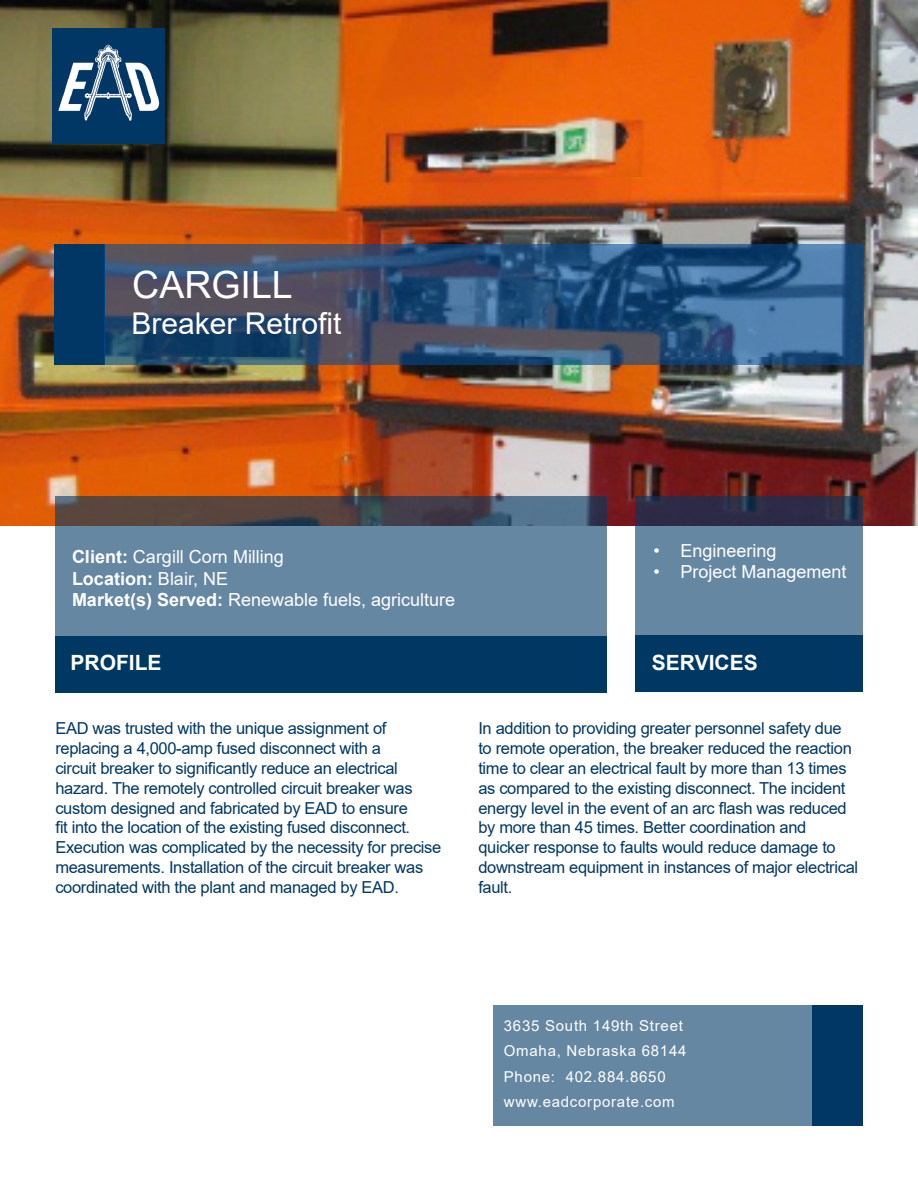
<style>
.page{position:relative;width:918px;height:1188px;background:#fff}
.page>*{position:absolute;margin:0;border:0;box-sizing:border-box;transform-origin:0 0}
.t1{font:37.5px "Arial";color:#fff}
.t2{font:30px "Arial";color:#fff}
.t3{font:700 21px "Arial";color:#fff}
.t4{font:18px "Arial";color:#fff}
.t5{font:700 18px "Arial";color:#fff}
.FedEx{font:16.5px/19.8px "Arial";letter-spacing:-.02em;color:#003864}
.t6{font:15px "Arial";letter-spacing:.05em;color:#fff}
.s1{font-weight:700}
.s2{font-weight:400}
</style>
<div class="page">
<img style="left:0;top:0;width:918px;height:526px">
<div style="left:54px;top:244px;width:51px;height:121px;background:#003764"></div>
<svg style="left:105px;top:244px;width:759px;height:121px;background:#355376"></svg>
<svg style="left:55px;top:497px;width:552px;height:139px;background:#607a90"></svg>
<svg style="left:636px;top:497px;width:227px;height:138px;background:#59748e"></svg>
<div style="left:55px;top:636px;width:552px;height:56px;background:#003864"></div>
<div style="left:636px;top:635px;width:227px;height:57px;background:#003864"></div>
<img style="left:52px;top:29px;width:113px;height:115px">
<div style="left:813px;top:1005px;width:50px;height:121px;background:#003764"></div>
<div style="left:494px;top:1005px;width:319px;height:121px;background:#6687a2"></div>
<p class="t1" style="left:132px;top:259px;width:162px">CARGILL</p>
<p class="t2" style="left:132px;top:302px;width:212px">Breaker Retrofit</p>
<p class="t4" style="left:72px;top:544px;width:214px"><span class="s1">Client:</span> Cargill Corn Milling</p>
<p class="t5" style="left:72px;top:566px;width:158px">Location: <span class="s2">Blair, NE</span></p>
<p class="t4" style="left:72px;top:588px;width:385px"><span class="s1">Market(s) Served:</span> Renewable fuels, agriculture</p>
<p class="t3" style="left:70px;top:648px;width:93px">PROFILE</p>
<p class="t4" style="left:654px;top:538px;width:125px">• Engineering</p>
<p class="t4" style="left:654px;top:560px;width:195px">• Project Management</p>
<p class="t3" style="left:652px;top:648px;width:107px">SERVICES</p>
<p class="FedEx" style="left:55px;top:719px;width:388px">EAD was trusted with the unique assignment of replacing a 4,000-amp fused disconnect with a<br>circuit breaker to significantly reduce an electrical hazard. The remotely controlled circuit breaker was custom designed and fabricated by EAD to ensure<br>fit into the location of the existing fused disconnect.<br>Execution was complicated by the necessity for precise measurements. Installation of the circuit breaker was coordinated with the plant and managed by EAD.</p>
<p class="FedEx" style="left:478px;top:719px;width:381px">In addition to providing greater personnel safety due to remote operation, the breaker reduced the reaction time to clear an electrical fault by more than 13 times as compared to the existing disconnect. The incident energy level in the event of an arc flash was reduced by more than 45 times. Better coordination and quicker response to faults would reduce damage to downstream equipment in instances of major electrical fault.</p>
<p class="t6" style="left:504px;top:1015px;width:181px">3635 South 149th Street</p>
<p class="t6" style="left:504px;top:1041px;width:184px">Omaha, Nebraska 68144</p>
<p class="t6" style="left:504px;top:1066px;width:163px">Phone: 402.884.8650</p>
<p class="t6" style="left:504px;top:1092px;width:172px">www.eadcorporate.com</p>
</div>
